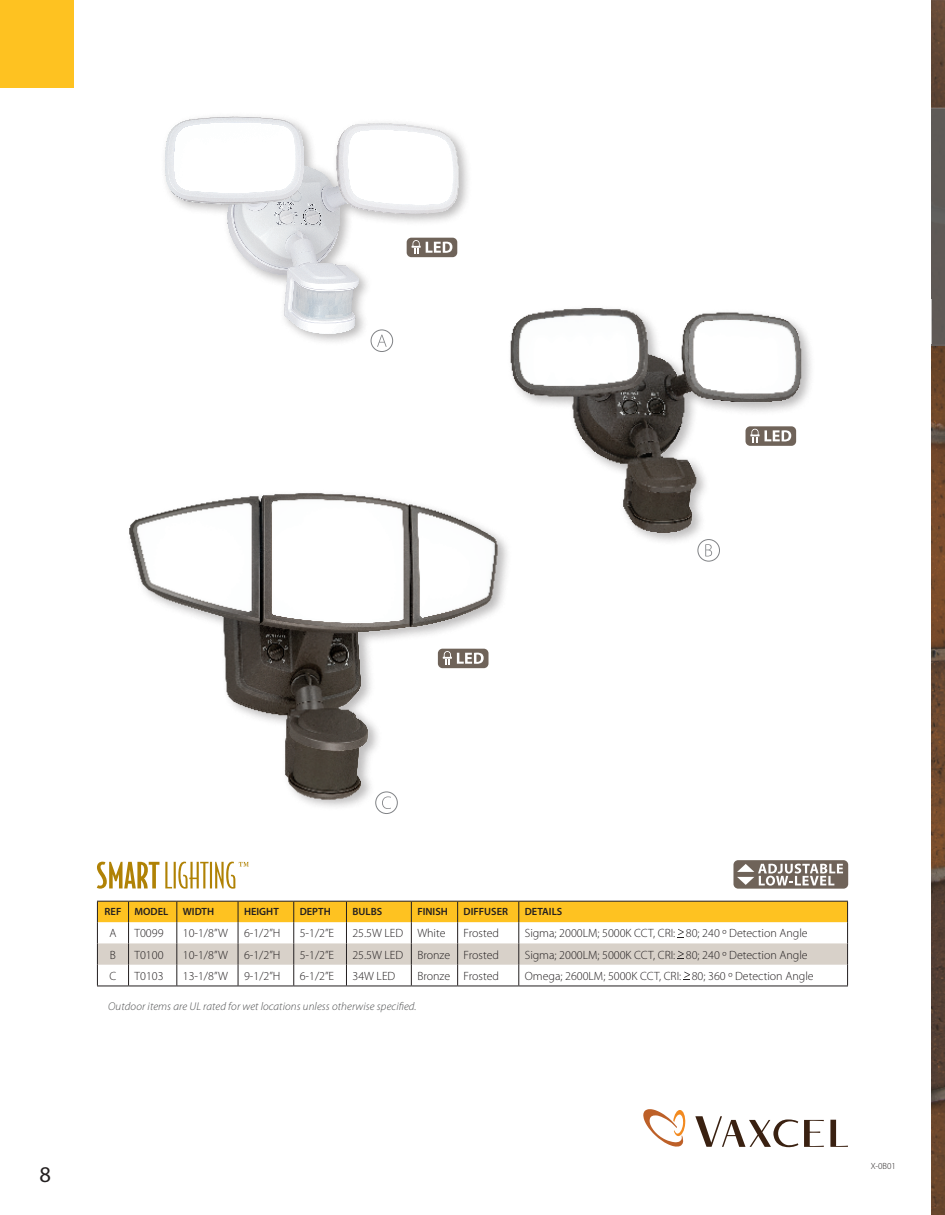
<style>
.page{position:relative;width:945px;height:1215px;background:#fff}
.page>*{position:absolute;margin:0;border:0;box-sizing:border-box;transform-origin:0 0}
.t1{font:22.5px "Myriad Pro";color:#231f20}
.t2{font:300 12px "Myriad Pro";color:#231f20}
.t3{font:italic 300 11.25px "Myriad Pro";letter-spacing:.01em;color:#4b4c4d}
.t4{font:600 10.5px "Myriad Pro";color:#231f20}
.t5{font:300 9px "Myriad Pro";color:#231f20}
</style>
<div class="page">
<img style="left:164px;top:116px;width:304px;height:236px">
<img style="left:510px;top:308px;width:301px;height:235px">
<img style="left:129px;top:487px;width:384px;height:325px">
<hr style="left:97px;top:986px;width:32px;height:1px;background:#231f20">
<hr style="left:129px;top:986px;width:48px;height:1px;background:#231f20">
<hr style="left:177px;top:986px;width:61px;height:1px;background:#231f20">
<hr style="left:238px;top:986px;width:56px;height:1px;background:#231f20">
<hr style="left:294px;top:986px;width:52px;height:1px;background:#231f20">
<hr style="left:346px;top:986px;width:65px;height:1px;background:#231f20">
<hr style="left:411px;top:986px;width:47px;height:1px;background:#231f20">
<hr style="left:458px;top:986px;width:61px;height:1px;background:#231f20">
<hr style="left:519px;top:986px;width:329px;height:1px;background:#231f20">
<svg style="left:97px;top:862px;width:62px;height:27px"></svg>
<svg style="left:165px;top:862px;width:7px;height:26px"></svg>
<hr style="left:174px;top:862px;width:2px;height:26px;background:#b08205">
<svg style="left:178px;top:862px;width:31px;height:27px"></svg>
<hr style="left:210px;top:862px;width:2px;height:26px;background:#b08205">
<svg style="left:215px;top:862px;width:34px;height:27px"></svg>
<svg style="left:97px;top:901px;width:751px;height:85px"></svg>
<svg style="left:377px;top:335px;width:10px;height:12px"></svg>
<div style="left:371px;top:330px;width:22px;height:22px;border:1px solid #808285;border-radius:50%"></div>
<svg style="left:705px;top:544px;width:7px;height:13px"></svg>
<div style="left:698px;top:539px;width:22px;height:22px;border:1px solid #808285;border-radius:50%"></div>
<svg style="left:382px;top:796px;width:9px;height:13px"></svg>
<div style="left:376px;top:792px;width:22px;height:22px;border:1px solid #808285;border-radius:50%"></div>
<div style="left:407px;top:238px;width:50px;height:19px;background:#6f6359;border-radius:5px"></div>
<svg style="left:412px;top:240px;width:40px;height:13px"></svg>
<div style="left:746px;top:426px;width:50px;height:20px;background:#6f6359;border-radius:5px"></div>
<svg style="left:750px;top:429px;width:41px;height:13px"></svg>
<div style="left:438px;top:649px;width:51px;height:19px;background:#6f6359;border-radius:5px"></div>
<svg style="left:443px;top:651px;width:41px;height:13px"></svg>
<div style="left:733px;top:860px;width:115px;height:29px;background:#6f6359;border-radius:5px"></div>
<svg style="left:737px;top:864px;width:106px;height:22px"></svg>
<div style="left:0;top:0;width:74px;height:87px;background:#fec221"></div>
<svg style="left:830px;top:1120px;width:18px;height:27px"></svg>
<svg style="left:695px;top:1116px;width:103px;height:31px"></svg>
<svg style="left:804px;top:1120px;width:20px;height:27px"></svg>
<svg style="left:643px;top:1109px;width:43px;height:38px"></svg>
<img style="left:932px;top:1px;width:13px;height:106px">
<img style="left:932px;top:109px;width:13px;height:1106px">
<svg style="left:932px;top:344px;width:13px;height:2px"></svg>
<svg style="left:932px;top:107px;width:13px;height:2px"></svg>
<p class="t4" style="left:105px;top:906px;width:18px">REF</p>
<p class="t4" style="left:135px;top:906px;width:35px">MODEL</p>
<p class="t4" style="left:183px;top:906px;width:33px">WIDTH</p>
<p class="t4" style="left:244px;top:906px;width:36px">HEIGHT</p>
<p class="t4" style="left:300px;top:906px;width:33px">DEPTH</p>
<p class="t4" style="left:352px;top:906px;width:31px">BULBS</p>
<p class="t4" style="left:417px;top:906px;width:32px">FINISH</p>
<p class="t4" style="left:464px;top:906px;width:46px">DIFFUSER</p>
<p class="t4" style="left:525px;top:906px;width:39px">DETAILS</p>
<p class="t2" style="left:109px;top:927px;width:9px">A</p>
<p class="t2" style="left:135px;top:927px;width:31px">T0099</p>
<p class="t2" style="left:183px;top:927px;width:47px">10-1/8”W</p>
<p class="t2" style="left:244px;top:927px;width:38px">6-1/2”H</p>
<p class="t2" style="left:300px;top:927px;width:36px">5-1/2”E</p>
<p class="t2" style="left:352px;top:927px;width:95px">25.5W LED White</p>
<p class="t2" style="left:464px;top:927px;width:37px">Frosted</p>
<p class="t2" style="left:525px;top:927px;width:285px">Sigma; 2000LM; 5000K CCT, CRI: 80; 240 º Detection Angle</p>
<p class="t2" style="left:110px;top:948px;width:8px">B</p>
<p class="t2" style="left:135px;top:948px;width:31px">T0100</p>
<p class="t2" style="left:183px;top:948px;width:47px">10-1/8”W</p>
<p class="t2" style="left:244px;top:948px;width:38px">6-1/2”H</p>
<p class="t2" style="left:300px;top:948px;width:36px">5-1/2”E</p>
<p class="t2" style="left:352px;top:948px;width:148px">25.5W LED Bronze Frosted</p>
<p class="t2" style="left:525px;top:948px;width:285px">Sigma; 2000LM; 5000K CCT, CRI: 80; 240 º Detection Angle</p>
<p class="t2" style="left:110px;top:969px;width:8px">C</p>
<p class="t2" style="left:135px;top:969px;width:31px">T0103</p>
<p class="t2" style="left:183px;top:969px;width:47px">13-1/8”W</p>
<p class="t2" style="left:244px;top:969px;width:38px">9-1/2”H</p>
<p class="t2" style="left:300px;top:969px;width:36px">6-1/2”E</p>
<p class="t2" style="left:352px;top:969px;width:44px">34W LED</p>
<p class="t2" style="left:417px;top:969px;width:83px">Bronze Frosted</p>
<p class="t2" style="left:525px;top:969px;width:290px">Omega; 2600LM; 5000K CCT, CRI: 80; 360 º Detection Angle</p>
<p class="t3" style="left:108px;top:1001px;width:310px">Outdoor items are UL rated for wet locations unless otherwise specified.</p>
<h1 class="t1" style="left:39px;top:1160px;width:13px">8</h1>
<p class="t5" style="left:871px;top:1161px;width:27px">X-0B01</p>
</div>
